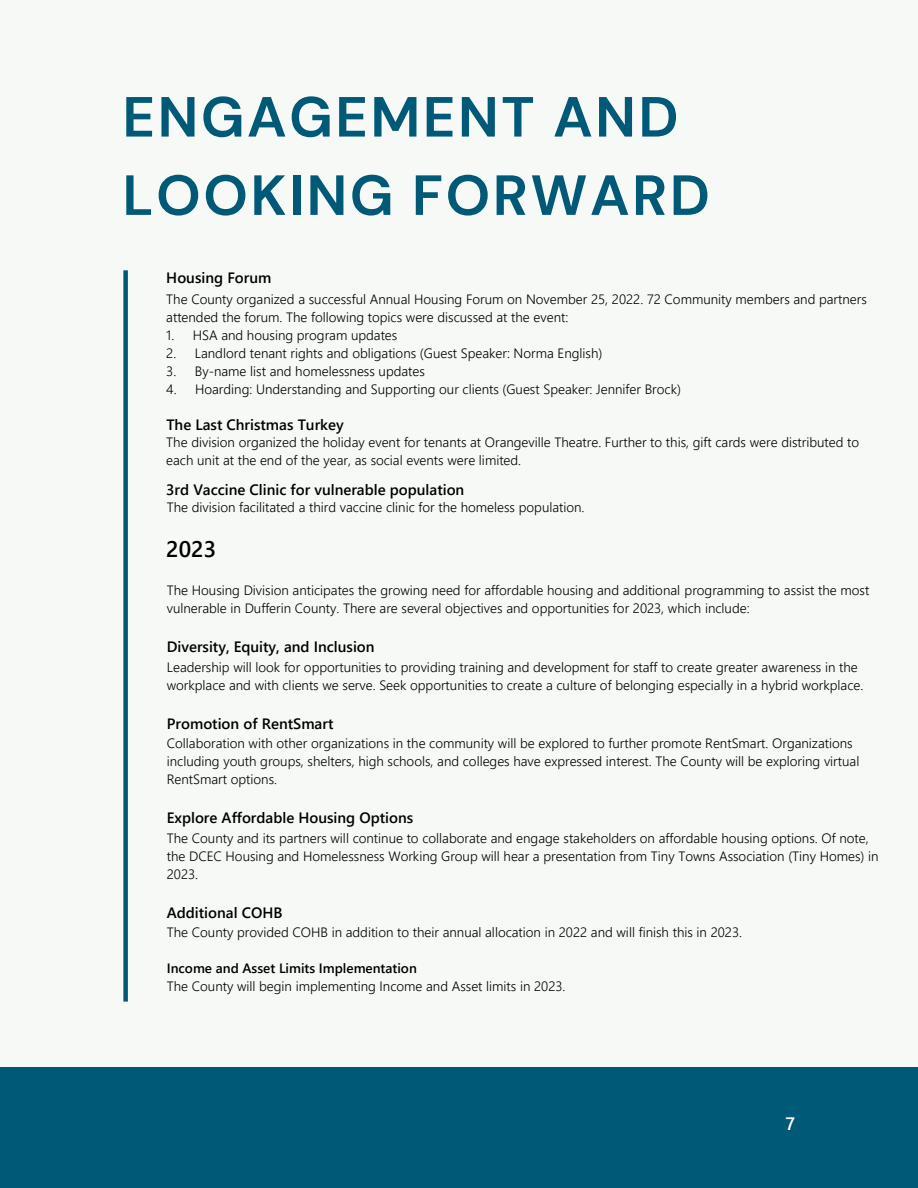
<style>
.page{position:relative;width:918px;height:1188px;background:#f7f9f7}
.page>*{position:absolute;margin:0;border:0;box-sizing:border-box;transform-origin:0 0}
.t1{font:700 56.4px/78.3px "DM Sans";letter-spacing:.045em;color:#005977}
.t2{font:600 22.5px "Segoe UI";color:#000}
.t3{font:600 18px "Segoe UI";color:#fff}
.t4{font:600 15px "Segoe UI";color:#000}
.t5{font:300 13.5px/18px "Segoe UI";color:#000}
.t6{font:600 13.5px "Segoe UI";color:#000}
</style>
<div class="page">
<div style="left:123px;top:270px;width:5px;height:732px;background:#005977"></div>
<div style="left:0;top:1068px;width:918px;height:120px;background:#005977"></div>
<p class="t1" style="left:122px;top:78px;width:589px">ENGAGEMENT AND<br>LOOKING FORWARD</p>
<p class="t4" style="left:166px;top:267px;width:107px">Housing Forum</p>
<p class="t5" style="left:166px;top:289px;width:702px">The County organized a successful Annual Housing Forum on November 25, 2022. 72 Community members and partners attended the forum. The following topics were discussed at the event:</p>
<p class="t5" style="left:166px;top:325px;width:233px">1. HSA and housing program updates</p>
<p class="t5" style="left:166px;top:343px;width:438px">2. Landlord tenant rights and obligations (Guest Speaker: Norma English)</p>
<p class="t5" style="left:166px;top:361px;width:260px">3. By-name list and homelessness updates</p>
<p class="t5" style="left:166px;top:379px;width:516px">4. Hoarding: Understanding and Supporting our clients (Guest Speaker: Jennifer Brock)</p>
<p class="t4" style="left:166px;top:414px;width:179px">The Last Christmas Turkey</p>
<p class="t5" style="left:166px;top:433px;width:694px">The division organized the holiday event for tenants at Orangeville Theatre. Further to this, gift cards were distributed to each unit at the end of the year, as social events were limited.</p>
<p class="t4" style="left:166px;top:479px;width:300px">3rd Vaccine Clinic for vulnerable population</p>
<p class="t5" style="left:167px;top:497px;width:419px">The division facilitated a third vaccine clinic for the homeless population.</p>
<p class="t2" style="left:166px;top:532px;width:51px">2023</p>
<p class="t5" style="left:167px;top:580px;width:704px">The Housing Division anticipates the growing need for affordable housing and additional programming to assist the most vulnerable in Dufferin County. There are several objectives and opportunities for 2023, which include:</p>
<p class="t4" style="left:167px;top:636px;width:209px">Diversity, Equity, and Inclusion</p>
<p class="t5" style="left:167px;top:657px;width:698px">Leadership will look for opportunities to providing training and development for staff to create greater awareness in the workplace and with clients we serve. Seek opportunities to create a culture of belonging especially in a hybrid workplace.</p>
<p class="t4" style="left:167px;top:713px;width:168px">Promotion of RentSmart</p>
<p class="t5" style="left:167px;top:733px;width:694px">Collaboration with other organizations in the community will be explored to further promote RentSmart. Organizations including youth groups, shelters, high schools, and colleges have expressed interest. The County will be exploring virtual<br>RentSmart options.</p>
<p class="t4" style="left:167px;top:807px;width:248px">Explore Affordable Housing Options</p>
<p class="t5" style="left:167px;top:828px;width:713px">The County and its partners will continue to collaborate and engage stakeholders on affordable housing options. Of note, the DCEC Housing and Homelessness Working Group will hear a presentation from Tiny Towns Association (Tiny Homes) in<br>2023.</p>
<p class="t4" style="left:167px;top:902px;width:117px">Additional COHB</p>
<p class="t5" style="left:167px;top:922px;width:577px">The County provided COHB in addition to their annual allocation in 2022 and will finish this in 2023.</p>
<p class="t6" style="left:167px;top:958px;width:252px">Income and Asset Limits Implementation</p>
<p class="t5" style="left:167px;top:976px;width:400px">The County will begin implementing Income and Asset limits in 2023.</p>
<p class="t3" style="left:785px;top:1110px;width:11px">7</p>
</div>
